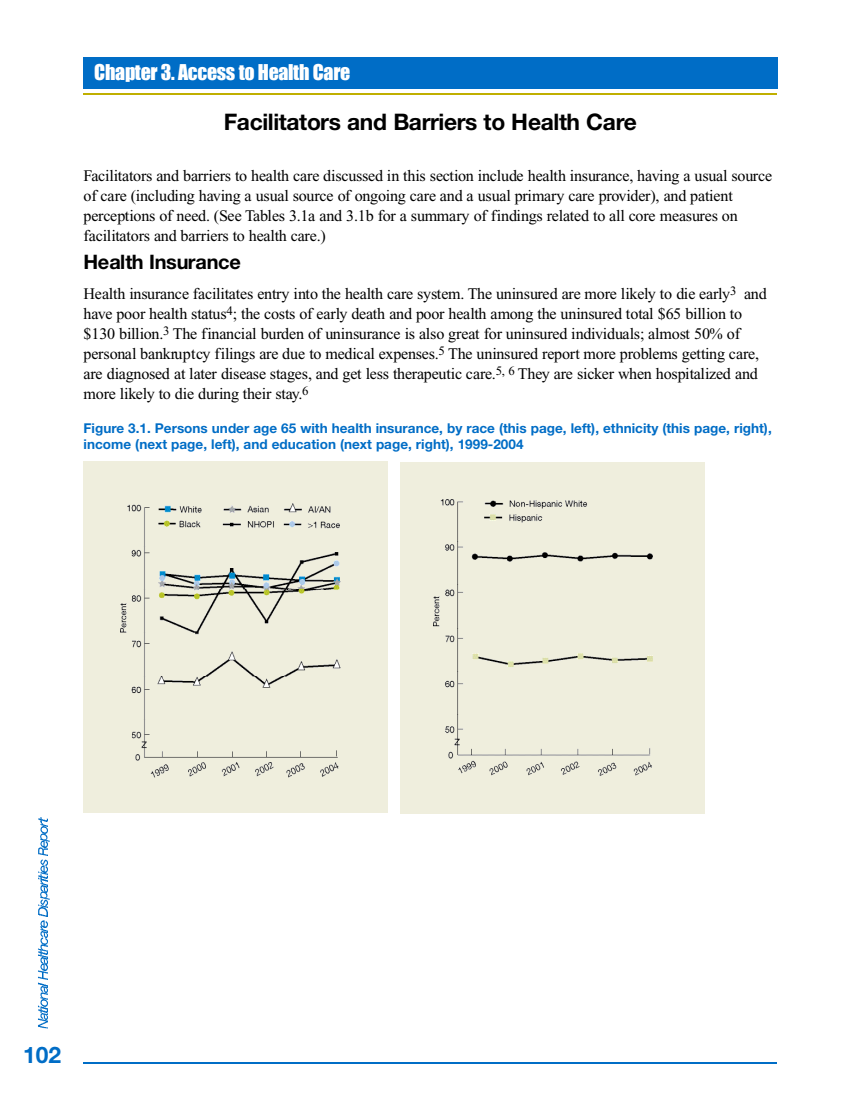
<style>
.page{position:relative;width:863px;height:1102px;background:#fff}
.page>*{position:absolute;margin:0;border:0;box-sizing:border-box;transform-origin:0 0}
.t1{font:700 22.8px "Helvetica Neue";letter-spacing:-.02em;color:#000}
.t2{font:700 22.8px "Helvetica Neue";color:#006dc6}
.t3{font:19.95px "Impact";letter-spacing:-.015em;color:#fff}
.t4{font:700 19.95px "Helvetica Neue";letter-spacing:-.02em;color:#000}
.t5{font:16.05px/20px "Times New Roman";letter-spacing:-.015em;color:#000}
.t6{font:700 13.5px/16.4px "Helvetica Neue";color:#006dc6}
</style>
<div class="page">
<svg style="left:38px;top:817px;width:12px;height:211px"></svg>
<hr style="left:84px;top:93px;width:693px;height:1px;background:#c0af00">
<hr style="left:84px;top:1062px;width:693px;height:1px;background:#006dc6">
<div style="left:84px;top:57px;width:694px;height:32px;background:#006dc6"></div>
<div style="left:84px;top:461px;width:304px;height:352px;background:#efeedd"></div>
<img style="left:127px;top:503px;width:213px;height:43px">
<img style="left:121px;top:546px;width:219px;height:232px">
<div style="left:401px;top:462px;width:304px;height:351px;background:#efeedd"></div>
<img style="left:440px;top:499px;width:147px;height:42px">
<img style="left:433px;top:541px;width:220px;height:235px">
<p class="t3" style="left:94px;top:60px;width:258px">Chapter 3. Access to Health Care</p>
<p class="t3" style="left:94px;top:60px;width:83px">H ig h lig h t s</p>
<h1 class="t1" style="left:224px;top:114px;width:414px">Facilitators and Barriers to Health Care</h1>
<p class="t5" style="left:84px;top:167px;width:690px">Facilitators and barriers to health care discussed in this section include health insurance, having a usual source of care (including having a usual source of ongoing care and a usual primary care provider), and patient perceptions of need. (See Ta bles 3.1a and 3.1b for a summary of findings related to all core measures on facilitators and barriers to health care.)</p>
<p class="t4" style="left:84px;top:255px;width:159px">Health Insurance</p>
<p class="t5" style="left:84px;top:285px;width:685px">Health insurance facilitates entry into the health care system. The uninsured are more like ly to die early<sup>3</sup> a n d h ave poor health status<sup>4</sup>; the costs of early death and poor health among the uninsured total $65 billion to $130 billion.<sup>3</sup> The financial burden of uninsurance is also great for uninsured individuals; almost 50% of personal bankru p tcy filings are due to medical ex p e n s e s .<sup>5</sup> The uninsured report more problems getting care, are diagnosed at later disease stages, and get less therapeutic care.<sup>5,</sup> <sup>6</sup> T h ey are sicker when hospitalized and more like ly to die during their stay.<sup>6</sup></p>
<p class="t6" style="left:84px;top:420px;width:690px">Figure 3.1. Persons under age 65 with health insurance, by race (this page, left), ethnicity (this page, right), income (next page, left), and education (next page, right), 1999-2004</p>
<h1 class="t2" style="left:23px;top:1046px;width:40px">102</h1>
</div>
